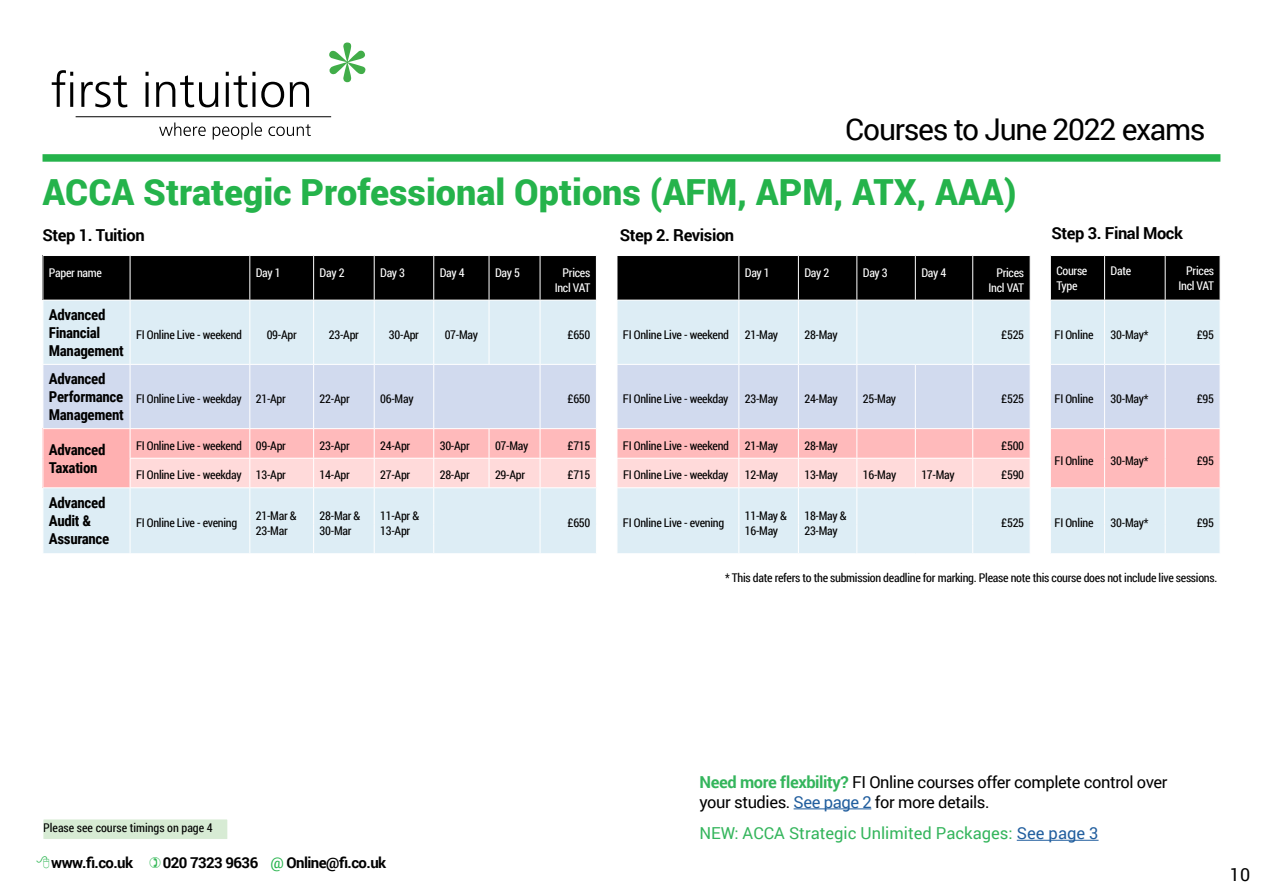
<style>
.page{position:relative;width:1263px;height:893px;background:#fff}
.page>*{position:absolute;margin:0;border:0;box-sizing:border-box;transform-origin:0 0}
.t1{font:900 36px "Roboto";color:#25b34b}
.t2{font:30px "Roboto";letter-spacing:-.04em;color:#000}
.t3{font:18px "Roboto";color:#000}
.t4{font:16.5px/19.5px "Roboto";letter-spacing:-.025em;color:#000}
.t5{font:16.5px "Roboto";color:#34b55c}
.t6{font:700 16.5px "Roboto";letter-spacing:-.025em;color:#000}
.t7{font:700 15px/18px "Roboto Condensed";letter-spacing:-.025em;color:#000}
.t8{font:700 15px "Roboto";letter-spacing:-.04em;color:#000}
.t9{font:12px/15px "Roboto Condensed";letter-spacing:-.02em;color:#000}
.t10{font:12px/15px "Roboto Condensed";letter-spacing:-.02em;color:#fff;text-align:right}
.t11{font:12px "Roboto Condensed";color:#000}
.s1{font-weight:400;color:#25b34b}
.s2{font-weight:700;color:#34b55c}
.s3{color:#215e9e}
</style>
<div class="page">
<div style="left:43px;top:154px;width:1177px;height:8px;background:#25b34b"></div>
<div style="left:43px;top:255px;width:87px;height:45px;background:#000"></div>
<div style="left:1051px;top:256px;width:169px;height:44px;background:#000"></div>
<div style="left:44px;top:301px;width:1176px;height:252px;background:#ddedf5"></div>
<div style="left:44px;top:365px;width:1176px;height:63px;background:#d1daee"></div>
<div style="left:43px;top:429px;width:87px;height:59px;background:#ffb0b1"></div>
<div style="left:1051px;top:429px;width:169px;height:58px;background:#ffbabb"></div>
<hr style="left:43px;top:255px;width:87px;height:1px;background:#fff">
<hr style="left:43px;top:256px;width:1px;height:44px;background:#fff">
<hr style="left:1104px;top:256px;width:1px;height:44px;background:#fff">
<hr style="left:1165px;top:256px;width:1px;height:44px;background:#fff">
<hr style="left:1104px;top:300px;width:1px;height:64px;background:#fff">
<hr style="left:1165px;top:300px;width:1px;height:64px;background:#fff">
<hr style="left:43px;top:364px;width:87px;height:1px;background:#fff">
<hr style="left:1050px;top:364px;width:54px;height:1px;background:#fff">
<hr style="left:1104px;top:364px;width:61px;height:1px;background:#fff">
<hr style="left:1165px;top:364px;width:55px;height:1px;background:#fff">
<hr style="left:1104px;top:365px;width:1px;height:63px;background:#fff">
<hr style="left:1165px;top:365px;width:1px;height:63px;background:#fff">
<hr style="left:43px;top:428px;width:87px;height:1px;background:#fff">
<svg style="left:43px;top:429px;width:1px;height:58px"></svg>
<hr style="left:1051px;top:428px;width:53px;height:1px;background:#fff">
<hr style="left:1104px;top:428px;width:61px;height:1px;background:#fff">
<hr style="left:1165px;top:428px;width:55px;height:1px;background:#fff">
<svg style="left:1104px;top:429px;width:1px;height:58px"></svg>
<svg style="left:1165px;top:429px;width:1px;height:58px"></svg>
<hr style="left:43px;top:487px;width:87px;height:1px;background:#fff">
<svg style="left:43px;top:524px;width:1px;height:29px"></svg>
<hr style="left:1050px;top:487px;width:54px;height:1px;background:#fff">
<hr style="left:1104px;top:487px;width:61px;height:1px;background:#fff">
<hr style="left:1104px;top:488px;width:1px;height:36px;background:#fff">
<hr style="left:1165px;top:487px;width:55px;height:1px;background:#fff">
<hr style="left:1165px;top:488px;width:1px;height:36px;background:#fff">
<svg style="left:130px;top:255px;width:921px;height:299px;background:#c5c3cb"></svg>
<svg style="left:1104px;top:524px;width:1px;height:29px"></svg>
<svg style="left:1165px;top:524px;width:1px;height:29px"></svg>
<hr style="left:1050px;top:553px;width:54px;height:1px;background:#fff">
<svg style="left:52px;top:70px;width:257px;height:37px"></svg>
<svg style="left:329px;top:43px;width:37px;height:39px"></svg>
<svg style="left:159px;top:123px;width:152px;height:17px"></svg>
<hr style="left:76px;top:116px;width:255px;height:1px;background:#000">
<div style="left:43px;top:819px;width:185px;height:20px;background:#d7ebd4"></div>
<div style="left:43px;top:819px;width:185px;height:21px;border:1px solid #fff"></div>
<hr style="left:794px;top:808px;width:77px;height:1px;background:#215e9e">
<hr style="left:1017px;top:840px;width:81px;height:1px;background:#215e9e">
<h2 class="t2" style="left:845px;top:108px;width:362px">Courses to June 2022 exams</h2>
<h1 class="t1" style="left:43px;top:167px;width:975px">ACCA Strategic Professional Options (AFM, APM, ATX, AAA)</h1>
<h3 class="t6" style="left:1051px;top:222px;width:133px">Step 3. Final Mock</h3>
<h3 class="t6" style="left:43px;top:224px;width:104px">Step 1. Tuition</h3>
<p class="t10" style="left:49px;top:264px;width:55px">Paper name</p>
<p class="t10" style="left:256px;top:264px;width:26px">Day 1</p>
<p class="t10" style="left:320px;top:264px;width:26px">Day 2</p>
<p class="t10" style="left:380px;top:264px;width:26px">Day 3</p>
<p class="t10" style="left:440px;top:264px;width:26px">Day 4</p>
<p class="t10" style="left:495px;top:264px;width:26px">Day 5</p>
<p class="t10" style="left:555px;top:264px;width:37px">Prices<br>Incl VAT</p>
<p class="t10" style="left:745px;top:264px;width:26px">Day 1</p>
<p class="t10" style="left:804px;top:264px;width:26px">Day 2</p>
<p class="t10" style="left:863px;top:264px;width:26px">Day 3</p>
<p class="t10" style="left:921px;top:264px;width:26px">Day 4</p>
<p class="t10" style="left:988px;top:264px;width:37px">Prices<br>Incl VAT</p>
<p class="t10" style="left:1056px;top:263px;width:33px;text-align:left">Course<br>Type</p>
<p class="t10" style="left:1110px;top:263px;width:22px">Date</p>
<p class="t10" style="left:1178px;top:263px;width:37px">Prices<br>Incl VAT</p>
<p class="t7" style="left:49px;top:305px;width:76px">Advanced<br>Financial<br>Management</p>
<h3 class="t6" style="left:620px;top:224px;width:116px">Step 2. Revision</h3>
<p class="t9" style="left:136px;top:326px;width:108px">FI Online Live - weekend</p>
<p class="t9" style="left:267px;top:326px;width:32px">09-Apr</p>
<p class="t9" style="left:329px;top:326px;width:32px">23-Apr</p>
<p class="t9" style="left:389px;top:326px;width:32px">30-Apr</p>
<p class="t9" style="left:445px;top:326px;width:35px">07-May</p>
<p class="t9" style="left:567px;top:326px;width:24px">£650</p>
<p class="t9" style="left:623px;top:326px;width:108px">FI Online Live - weekend</p>
<p class="t9" style="left:745px;top:326px;width:35px">21-May</p>
<p class="t9" style="left:804px;top:326px;width:35px">28-May</p>
<p class="t9" style="left:1001px;top:326px;width:24px">£525</p>
<p class="t9" style="left:1055px;top:326px;width:40px">FI Online</p>
<p class="t9" style="left:1110px;top:326px;width:39px">30-May*</p>
<p class="t9" style="left:1197px;top:326px;width:19px">£95</p>
<p class="t7" style="left:49px;top:369px;width:76px">Advanced<br>Performance<br>Management</p>
<p class="t9" style="left:136px;top:391px;width:151px">FI Online Live - weekday 21-Apr</p>
<p class="t9" style="left:320px;top:391px;width:32px">22-Apr</p>
<p class="t9" style="left:380px;top:391px;width:35px">06-May</p>
<p class="t9" style="left:567px;top:391px;width:24px">£650</p>
<p class="t9" style="left:623px;top:391px;width:107px">FI Online Live - weekday</p>
<p class="t9" style="left:745px;top:391px;width:35px">23-May</p>
<p class="t9" style="left:804px;top:391px;width:35px">24-May</p>
<p class="t9" style="left:863px;top:391px;width:35px">25-May</p>
<p class="t9" style="left:1001px;top:391px;width:24px">£525</p>
<p class="t9" style="left:1055px;top:391px;width:40px">FI Online</p>
<p class="t9" style="left:1110px;top:391px;width:39px">30-May*</p>
<p class="t9" style="left:1197px;top:391px;width:19px">£95</p>
<p class="t7" style="left:49px;top:440px;width:58px">Advanced<br>Taxation</p>
<p class="t9" style="left:136px;top:437px;width:151px">FI Online Live - weekend 09-Apr</p>
<p class="t9" style="left:320px;top:437px;width:32px">23-Apr</p>
<p class="t9" style="left:380px;top:437px;width:32px">24-Apr</p>
<p class="t9" style="left:440px;top:437px;width:32px">30-Apr</p>
<p class="t9" style="left:495px;top:437px;width:35px">07-May</p>
<p class="t9" style="left:567px;top:437px;width:24px">£715</p>
<p class="t9" style="left:623px;top:437px;width:108px">FI Online Live - weekend</p>
<p class="t9" style="left:745px;top:437px;width:35px">21-May</p>
<p class="t9" style="left:804px;top:437px;width:35px">28-May</p>
<p class="t9" style="left:1001px;top:437px;width:24px">£500</p>
<p class="t9" style="left:136px;top:467px;width:151px">FI Online Live - weekday 13-Apr</p>
<p class="t9" style="left:320px;top:467px;width:32px">14-Apr</p>
<p class="t9" style="left:380px;top:467px;width:32px">27-Apr</p>
<p class="t9" style="left:440px;top:467px;width:32px">28-Apr</p>
<p class="t9" style="left:495px;top:467px;width:32px">29-Apr</p>
<p class="t9" style="left:567px;top:467px;width:24px">£715</p>
<p class="t9" style="left:623px;top:467px;width:107px">FI Online Live - weekday</p>
<p class="t9" style="left:745px;top:467px;width:35px">12-May</p>
<p class="t9" style="left:804px;top:467px;width:35px">13-May</p>
<p class="t9" style="left:863px;top:467px;width:35px">16-May</p>
<p class="t9" style="left:921px;top:467px;width:35px">17-May</p>
<p class="t9" style="left:1001px;top:467px;width:24px">£590</p>
<p class="t9" style="left:1055px;top:452px;width:40px">FI Online</p>
<p class="t9" style="left:1110px;top:452px;width:39px">30-May*</p>
<p class="t9" style="left:1197px;top:452px;width:19px">£95</p>
<p class="t7" style="left:49px;top:493px;width:62px">Advanced<br>Audit &amp;<br>Assurance</p>
<p class="t9" style="left:136px;top:515px;width:103px">FI Online Live - evening</p>
<p class="t9" style="left:256px;top:507px;width:42px">21-Mar &amp;<br>23-Mar</p>
<p class="t9" style="left:320px;top:507px;width:42px">28-Mar &amp;<br>30-Mar</p>
<p class="t9" style="left:380px;top:507px;width:41px">11-Apr &amp;<br>13-Apr</p>
<p class="t9" style="left:567px;top:515px;width:24px">£650</p>
<p class="t9" style="left:623px;top:515px;width:103px">FI Online Live - evening</p>
<p class="t9" style="left:745px;top:507px;width:44px">11-May &amp;<br>16-May</p>
<p class="t9" style="left:804px;top:507px;width:44px">18-May &amp;<br>23-May</p>
<p class="t9" style="left:1001px;top:515px;width:24px">£525</p>
<p class="t9" style="left:1055px;top:515px;width:40px">FI Online</p>
<p class="t9" style="left:1110px;top:515px;width:39px">30-May*</p>
<p class="t9" style="left:1197px;top:515px;width:19px">£95</p>
<p class="t9" style="left:725px;top:570px;width:494px">* This date refers to the submission deadline for marking. Please note this course does not include live sessions.</p>
<p class="t11" style="left:43px;top:819px;width:171px">Please see course timings on page 4</p>
<p class="t8" style="left:51px;top:852px;width:83px">www.fi.co.uk</p>
<p class="t8" style="left:163px;top:852px;width:225px">020 7323 9636 <span class="s1">@</span> Online@fi.co.uk</p>
<h3 class="t4" style="left:699px;top:772px;width:469px"><span class="s2">Need more flexbility?</span> FI Online courses offer complete control over your studies. <span class="s3">See page 2</span> for more details.</h3>
<h3 class="t5" style="left:699px;top:822px;width:401px">NEW: ACCA Strategic Unlimited Packages: <span class="s3">See page 3</span></h3>
<h3 class="t3" style="left:1230px;top:861px;width:22px">10</h3>
</div>
